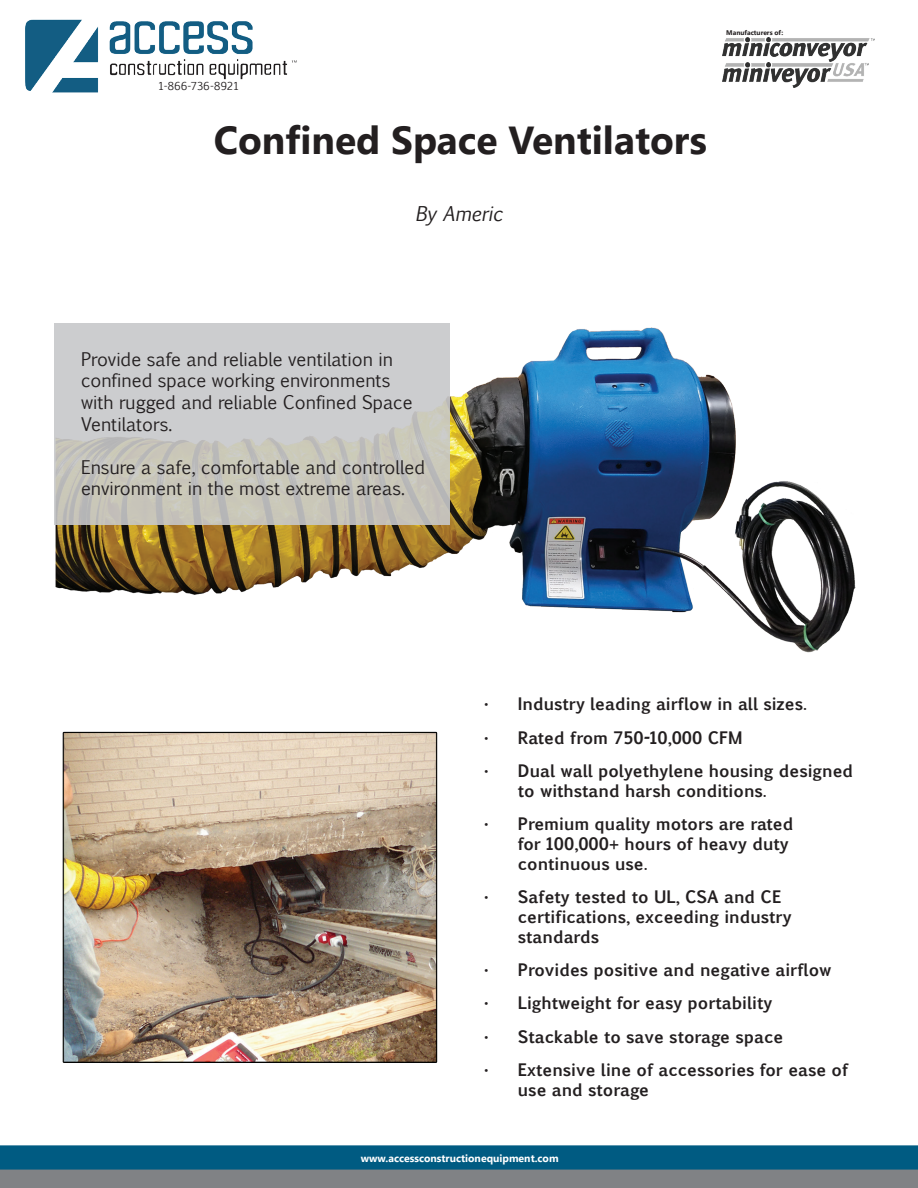
<style>
.page{position:relative;width:918px;height:1188px;background:#fff}
.page>*{position:absolute;margin:0;border:0;box-sizing:border-box;transform-origin:0 0}
.t1{font:700 39px "Gadugi";color:#231f20}
.t2{font:italic 19.5px "Euphemia UCAS";color:#231f20}
.t3{font:18px/21.6px "Euphemia CAS";color:#231f20}
.t4{font:700 16.5px/19.8px "Euphemia UCAS";color:#231f20}
.t5{font:700 10.5px "Gadugi";color:#fff}
.t6{font:10.5px "Euphemia CAS";letter-spacing:.035em;color:#231f20}
.t7{font:700 6.75px "Gadugi";color:#231f20}
</style>
<div class="page">
<svg style="left:0;top:1145px;width:918px;height:43px;background:#396d84"></svg>
<img style="left:25px;top:19px;width:272px;height:74px">
<img style="left:723px;top:63px;width:146px;height:24px">
<img style="left:723px;top:38px;width:151px;height:24px">
<img style="left:55px;top:327px;width:801px;height:326px">
<img style="left:62px;top:731px;width:376px;height:332px">
<svg style="left:54px;top:323px;width:396px;height:202px;background:#c8c8c5"></svg>
<p class="t6" style="left:158px;top:78px;width:83px">1-866-736-8921</p>
<h1 class="t1" style="left:214px;top:117px;width:495px">Confined Space Ventilators</h1>
<p class="t2" style="left:415px;top:200px;width:89px">By Americ</p>
<p class="t7" style="left:726px;top:29px;width:59px">Manufacturers of:</p>
<p class="t3" style="left:81px;top:348px;width:333px">Provide safe and reliable ventilation in confined space working environments with rugged and reliable Confined Space Ventilators.</p>
<p class="t3" style="left:81px;top:456px;width:346px">Ensure a safe, comfortable and controlled environment in the most extreme areas.</p>
<p class="t4" style="left:483px;top:695px;width:326px">• Industry leading airflow in all sizes.</p>
<p class="t4" style="left:483px;top:728px;width:261px">• Rated from 750-10,000 CFM</p>
<p class="t4" style="left:518px;top:761px;width:337px;text-indent:-35px">• Dual wall polyethylene housing designed to withstand harsh conditions.</p>
<p class="t4" style="left:518px;top:814px;width:277px;text-indent:-35px">• Premium quality motors are rated for 100,000+ hours of heavy duty continuous use.</p>
<p class="t4" style="left:518px;top:887px;width:275px;text-indent:-35px">• Safety tested to UL, CSA and CE certifications, exceeding industry standards</p>
<p class="t4" style="left:483px;top:960px;width:350px">• Provides positive and negative airflow</p>
<p class="t4" style="left:483px;top:993px;width:291px">• Lightweight for easy portability</p>
<p class="t4" style="left:483px;top:1027px;width:302px">• Stackable to save storage space</p>
<p class="t4" style="left:518px;top:1060px;width:332px;text-indent:-35px">• Extensive line of accessories for ease of use and storage</p>
<p class="t5" style="left:361px;top:1152px;width:199px">www.accessconstructionequipment.com</p>
</div>
